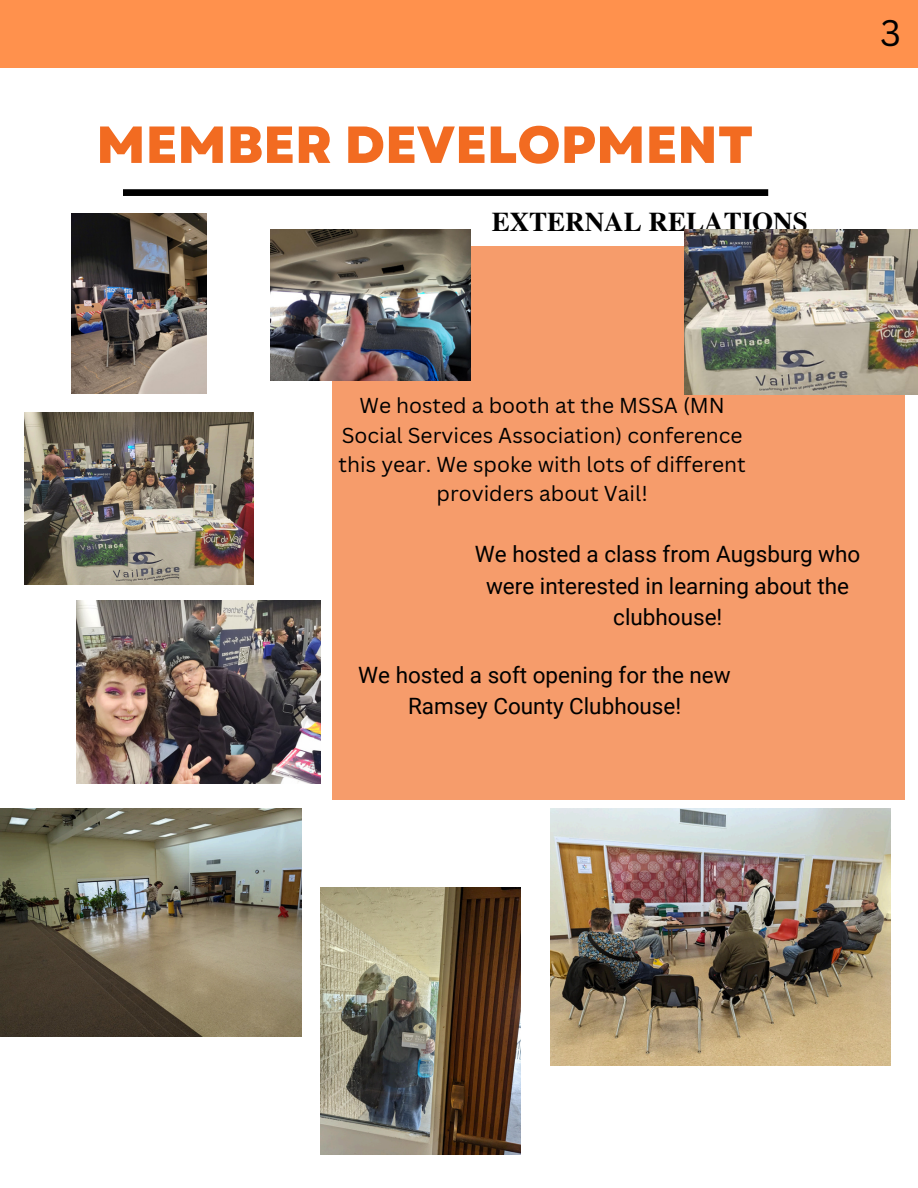
<style>
.page{position:relative;width:918px;height:1188px;background:#fff}
.page>*{position:absolute;margin:0;border:0;box-sizing:border-box;transform-origin:0 0}
.t1{font:800 52.05px "Garet";color:#f26b21}
.t2{font:36px "Canva Sans";color:#000}
.t3{font:700 27px "Te X Gyre Termes";color:#000}
.t4{font:22.5px/31.5px "Roboto";color:#000;text-align:center}
.t5{font:21px/29.2px "Canva Sans";color:#000;text-align:center}
</style>
<div class="page">
<div style="left:123px;top:189px;width:645px;height:7px;background:#000"></div>
<div style="left:332px;top:246px;width:573px;height:553px;background:#f69c6b"></div>
<div style="left:0;top:0;width:918px;height:67px;background:#ff914d"></div>
<img style="left:24px;top:412px;width:230px;height:172px">
<img style="left:76px;top:600px;width:244px;height:184px">
<img style="left:71px;top:214px;width:135px;height:180px">
<img style="left:271px;top:229px;width:200px;height:151px">
<img style="left:685px;top:229px;width:233px;height:166px">
<img style="left:550px;top:809px;width:340px;height:256px">
<img style="left:320px;top:888px;width:201px;height:266px">
<img style="left:0;top:809px;width:302px;height:227px">
<p class="t1" style="left:96px;top:107px;width:659px">MEMBER DEVELOPMENT</p>
<p class="t3" style="left:492px;top:201px;width:318px">EXTERNAL RELATIONS</p>
<p class="t2" style="left:880px;top:8px;width:22px">3</p>
<p class="t5" style="left:339px;top:391px;width:409px">We hosted a booth at the MSSA (MN Social Services Association) conference this year. We spoke with lots of different providers about Vail!</p>
<p class="t4" style="left:475px;top:539px;width:387px">We hosted a class from Augsburg who were interested in learning about the clubhouse!</p>
<p class="t4" style="left:358px;top:659px;width:374px">We hosted a soft opening for the new<br>Ramsey County Clubhouse!</p>
</div>
